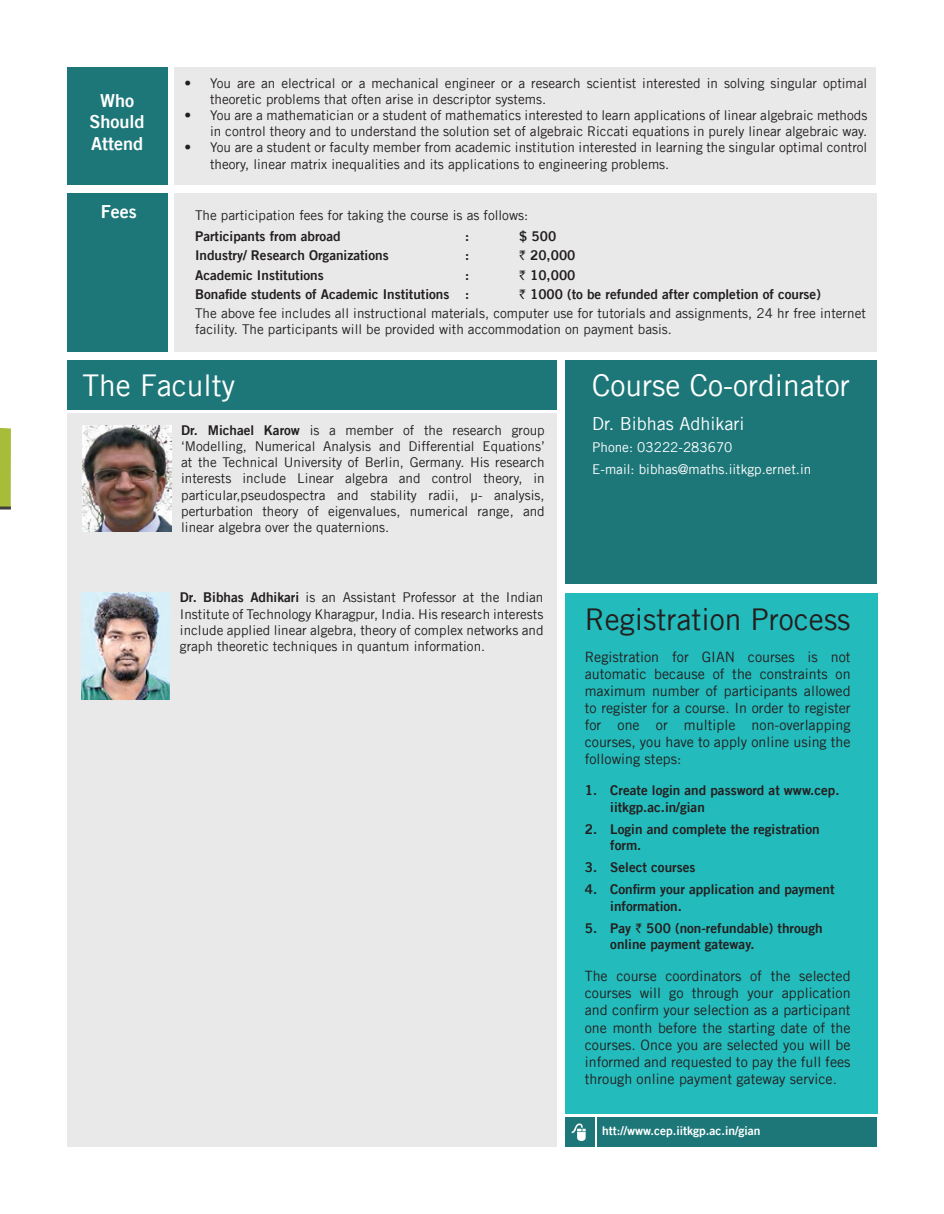
<style>
.page{position:relative;width:944px;height:1214px;background:#fff}
.page>*{position:absolute;margin:0;border:0;box-sizing:border-box;transform-origin:0 0}
.t1{font:30px "Trade Gothic LT";color:#fff}
.t2{font:30px "Trade Gothic LT";color:#231f20}
.t3{font:18px/21.6px "Trade Gothic LT Bold Two";color:#fff;text-align:center}
.t4{font:18px "Trade Gothic LT";color:#fff}
.t5{font:14.25px/17.1px "Trade Gothic LT";color:#231f20;text-align:justify}
.t6{font:13.5px/16.2px "Trade Gothic LT";color:#231f20}
.t7{font:13.5px/16.2px "Trade Gothic LT Bold Two";color:#231f20}
.t8{font:13.5px/22.2px "Trade Gothic LT";color:#fff}
.t9{font:12px "Trade Gothic LT Bold Two";color:#fff}
.s1{font-family:"Rupee"}
.s2{font-family:"Trade Gothic LT Bold Two"}
</style>
<div class="page">
<div style="left:565px;top:1117px;width:29px;height:30px;background:#1d7779"></div>
<div style="left:597px;top:1117px;width:280px;height:30px;background:#1d7779"></div>
<svg style="left:571px;top:1123px;width:14px;height:18px"></svg>
<div style="left:67px;top:193px;width:100px;height:158px;background:#1d7779"></div>
<div style="left:175px;top:193px;width:702px;height:158px;background:#e9e9ea"></div>
<div style="left:67px;top:360px;width:489px;height:49px;background:#1d7779"></div>
<div style="left:68px;top:412px;width:489px;height:734px;background:#e9e9ea"></div>
<div style="left:565px;top:360px;width:311px;height:224px;background:#1d7779"></div>
<div style="left:565px;top:593px;width:312px;height:520px;background:#23bbbb"></div>
<img style="left:82px;top:425px;width:89px;height:107px">
<img style="left:81px;top:593px;width:89px;height:106px">
<svg style="left:0;top:427px;width:11px;height:83px"></svg>
<div style="left:67px;top:67px;width:100px;height:117px;background:#1d7779"></div>
<div style="left:175px;top:67px;width:700px;height:117px;background:#e9e9ea"></div>
<h2 class="t3" style="left:90px;top:89px;width:57px">Who<br>Should<br>Attend</h2>
<h2 class="t3" style="left:101px;top:200px;width:38px">Fees</h2>
<p class="t6" style="left:210px;top:74px;width:658px;text-indent:-26px">• You are an electrical or a mechanical engineer or a research scientist interested in solving singular optimal theoretic problems that often arise in descriptor systems.</p>
<p class="t6" style="left:185px;top:107px;width:684px;text-align:right">• You are a mathematician or a student of mathematics interested to learn applications of linear algebraic methods in control theory and to understand the solution set of algebraic Riccati equations in purely linear algebraic way.</p>
<p class="t6" style="left:210px;top:139px;width:658px;text-indent:-26px">• You are a student or faculty member from academic institution interested in learning the singular optimal control theory, linear matrix inequalities and its applications to engineering problems.</p>
<p class="t6" style="left:195px;top:207px;width:334px">The participation fees for taking the course is as follows:</p>
<p class="t7" style="left:195px;top:228px;width:147px">Participants from abroad</p>
<p class="t7" style="left:465px;top:228px;width:6px">:</p>
<p class="t7" style="left:519px;top:228px;width:39px">$ 500</p>
<p class="t7" style="left:195px;top:247px;width:195px">Industry/ Research Organizations</p>
<p class="t7" style="left:465px;top:247px;width:6px">:</p>
<p class="t7" style="left:519px;top:247px;width:58px"><span class="s1">`</span> 20,000</p>
<p class="t7" style="left:195px;top:266px;width:130px">Academic Institutions</p>
<p class="t7" style="left:465px;top:266px;width:6px">:</p>
<p class="t7" style="left:519px;top:266px;width:58px"><span class="s1">`</span> 10,000</p>
<p class="t7" style="left:195px;top:286px;width:276px">Bonafide students of Academic Institutions :</p>
<p class="t7" style="left:519px;top:286px;width:303px"><span class="s1">`</span> 1000 (to be refunded after completion of course)</p>
<p class="t6" style="left:195px;top:305px;width:672px">The above fee includes all instructional materials, computer use for tutorials and assignments, 24 hr free internet facility. The participants will be provided with accommodation on payment basis.</p>
<h1 class="t1" style="left:82px;top:367px;width:154px">The Faculty</h1>
<h1 class="t1" style="left:592px;top:367px;width:259px">Course Co-ordinator</h1>
<p class="t6" style="left:181px;top:422px;width:365px;text-align:justify"><span class="s2">Dr. Michael Karow</span> is a member of the research group ‘Modelling, Numerical Analysis and Differential Equations’ at the Technical University of Berlin, Germany. His research interests include Linear algebra and control theory, in particular,pseudospectra and stability radii, µ- analysis, perturbation theory of eigenvalues, numerical range, and linear algebra over the quaternions.</p>
<h2 class="t4" style="left:592px;top:412px;width:154px">Dr. Bibhas Adhikari</h2>
<p class="t8" style="left:592px;top:436px;width:220px">Phone: 03222-283670<br>E-mail: bibhas@maths.iitkgp.ernet.in</p>
<p class="t6" style="left:180px;top:589px;width:365px;text-align:justify"><span class="s2">Dr. Bibhas Adhikari</span> is an Assistant Professor at the Indian Institute of Technology Kharagpur, India. His research interests include applied linear algebra, theory of complex networks and graph theoretic techniques in quantum information.</p>
<h1 class="t2" style="left:584px;top:601px;width:267px">Registration Process</h1>
<p class="t5" style="left:584px;top:648px;width:267px">Registration for GIAN courses is not automatic because of the constraints on maximum number of participants allowed to register for a course. In order to register for one or multiple non-overlapping courses, you have to apply online using the following steps:</p>
<p class="t7" style="left:610px;top:782px;width:231px;text-indent:-26px">1. Create login and password at www.cep. iitkgp.ac.in/gian</p>
<p class="t7" style="left:610px;top:820px;width:211px;text-indent:-26px">2. Login and complete the registration form.</p>
<p class="t7" style="left:584px;top:859px;width:112px">3. Select courses</p>
<p class="t7" style="left:610px;top:881px;width:226px;text-indent:-26px">4. Confirm your application and payment information.</p>
<p class="t7" style="left:610px;top:919px;width:214px;text-indent:-26px">5. Pay <span class="s1">`</span> 500 (non-refundable) through online payment gateway.</p>
<p class="t5" style="left:584px;top:967px;width:267px">The course coordinators of the selected courses will go through your application and confirm your selection as a participant one month before the starting date of the courses. Once you are selected you will be informed and requested to pay the full fees through online payment gateway service.</p>
<p class="t9" style="left:602px;top:1123px;width:160px">htt://www.cep.iitkgp.ac.in/gian</p>
</div>
